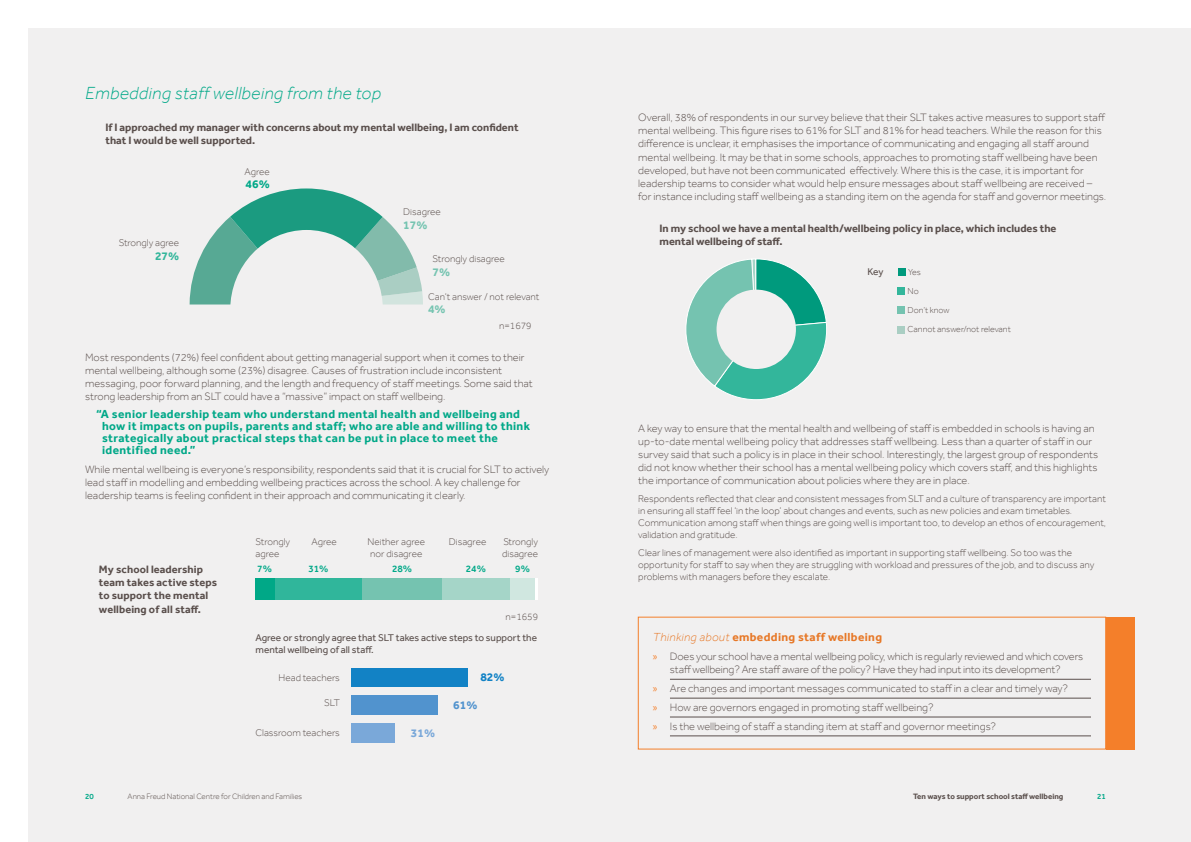
<style>
.page{position:relative;width:1191px;height:842px;background:#fff}
.page>*{position:absolute;margin:0;border:0;box-sizing:border-box;transform-origin:0 0}
.Heading_2{font:italic 300 18px "Effra";letter-spacing:.02em;color:#00a888}
.Heading_3{font:700 12px/12px "Effra";letter-spacing:.03em;color:#00a888}
.Heading_3-2{font:700 12px "Effra";letter-spacing:.03em;color:#e77827}
.Body_copy{font:700 12px "Effra";color:#76c4b1}
.Body_copy-2{font:700 12px "Effra";color:#33b69b}
.Body_copy-3{font:700 12px "Effra";color:#00a888}
.Body_copy-4{font:700 12px "Effra";color:#7aa8d9}
.Body_copy-5{font:700 12px "Effra";color:#5193ce}
.Body_copy-6{font:700 12px "Effra";color:#1282c5}
.Body_copy-7{font:300 11px/13.2px "Effra";color:#5a4f4c}
.Heading_4{font:700 11px/13.2px "Effra";color:#5a4f4c}
.Body_copy-8{font:300 10px/12px "Effra";color:#5a4f4c}
.Body_copy-9{font:10px/12px "Effra";color:#5a4f4c}
.Body_copy-10{font:500 10px "Effra";color:#00a888}
.Body_copy-11{font:300 8.9px "Effra";color:#5a4f4c}
.t1{font:300 8px "Effra";color:#5a4f4c}
.t2{font:700 8px "Effra";color:#5a4f4c}
.t3{font:500 8px "Effra";color:#00a888}
.s1{font-weight:300;font-style:italic}
.s2{font-family:"Myriad Pro";font-weight:400;color:#f47f2a}
</style>
<div class="page">
<div style="left:28px;top:28px;width:1163px;height:814px;background:#f1f0f0"></div>
<div style="left:274px;top:578px;width:88px;height:21px;background:#30b69b"></div>
<div style="left:442px;top:578px;width:68px;height:21px;background:#a5d5c8"></div>
<div style="left:362px;top:578px;width:80px;height:21px;background:#75c3b0"></div>
<div style="left:510px;top:578px;width:25px;height:21px;background:#d0e7e0"></div>
<hr style="left:535px;top:578px;width:3px;height:21px;background:#fff">
<div style="left:255px;top:578px;width:19px;height:21px;background:#00a887"></div>
<svg style="left:190px;top:188px;width:233px;height:117px"></svg>
<div style="left:351px;top:723px;width:44px;height:19px;background:#7aa8d9"></div>
<div style="left:351px;top:695px;width:86px;height:19px;background:#5193ce"></div>
<div style="left:351px;top:668px;width:116px;height:19px;background:#1282c5"></div>
<svg style="left:686px;top:259px;width:141px;height:141px"></svg>
<div style="left:716px;top:290px;width:80px;height:79px;background:#f1f0f0;border-radius:50%"></div>
<div style="left:898px;top:268px;width:7px;height:8px;background:#009a7d"></div>
<div style="left:897px;top:306px;width:8px;height:8px;background:#75c3b0"></div>
<div style="left:897px;top:326px;width:8px;height:8px;background:#aacec3"></div>
<div style="left:897px;top:287px;width:8px;height:8px;background:#33b69b"></div>
<hr style="left:670px;top:679px;width:421px;height:1px;background:#5a4f4c">
<hr style="left:670px;top:698px;width:421px;height:1px;background:#5a4f4c">
<hr style="left:670px;top:717px;width:421px;height:1px;background:#5a4f4c">
<hr style="left:670px;top:736px;width:421px;height:1px;background:#5a4f4c">
<div style="left:1106px;top:617px;width:28px;height:132px;background:#f47f2a"></div>
<p class="Heading_2" style="left:85px;top:83px;width:297px">Embedding staff wellbeing from the top</p>
<p class="Heading_4" style="left:105px;top:120px;width:415px">If I approached my manager with concerns about my mental wellbeing, I am confident that I would be well supported.</p>
<p class="Body_copy-8" style="left:119px;top:236px;width:62px">Strongly agree</p>
<p class="Body_copy-2" style="left:155px;top:248px;width:26px">27%</p>
<p class="Body_copy-8" style="left:244px;top:165px;width:27px">Agree</p>
<p class="Body_copy-3" style="left:246px;top:177px;width:26px">46%</p>
<p class="Body_copy-8" style="left:403px;top:205px;width:39px">Disagree</p>
<p class="Body_copy" style="left:403px;top:217px;width:26px">17%</p>
<p class="Body_copy-8" style="left:432px;top:253px;width:74px">Strongly disagree</p>
<p class="Body_copy" style="left:432px;top:265px;width:19px">7%</p>
<p class="Body_copy-8" style="left:428px;top:290px;width:113px">Can’t answer / not relevant</p>
<p class="Body_copy" style="left:428px;top:302px;width:19px">4%</p>
<p class="Body_copy-8" style="left:499px;top:320px;width:34px">n=1679</p>
<p class="Body_copy-7" style="left:85px;top:350px;width:449px">Most respondents (72%) feel confident about getting managerial support when it comes to their mental wellbeing, although some (23%) disagree. Causes of frustration include inconsistent messaging, poor forward planning, and the length and frequency of staff meetings. Some said that strong leadership from an SLT could have a “massive” impact on staff wellbeing.</p>
<p class="Heading_3" style="left:102px;top:408px;width:429px;text-indent:-6px">“A senior leadership team who understand mental health and wellbeing and how it impacts on pupils, parents and staff; who are able and willing to think strategically about practical steps that can be put in place to meet the identified need.”</p>
<p class="Body_copy-7" style="left:85px;top:462px;width:466px">While mental wellbeing is everyone’s responsibility, respondents said that it is crucial for SLT to actively lead staff in modelling and embedding wellbeing practices across the school. A key challenge for leadership teams is feeling confident in their approach and communicating it clearly.</p>
<p class="Heading_4" style="left:99px;top:563px;width:120px">My school leadership team takes active steps to support the mental wellbeing of all staff.</p>
<p class="Body_copy-8" style="left:255px;top:536px;width:36px">Strongly</p>
<p class="Body_copy-8" style="left:311px;top:536px;width:27px">Agree</p>
<p class="Body_copy-8" style="left:449px;top:536px;width:39px">Disagree</p>
<p class="Body_copy-8" style="left:255px;top:548px;width:26px">agree</p>
<p class="Body_copy-8" style="left:367px;top:536px;width:59px">Neither agree nor disagree</p>
<p class="Body_copy-8" style="left:502px;top:536px;width:37px">Strongly disagree</p>
<p class="Body_copy-10" style="left:257px;top:563px;width:16px">7%</p>
<p class="Body_copy-10" style="left:308px;top:563px;width:22px">31%</p>
<p class="Body_copy-10" style="left:392px;top:563px;width:22px">28%</p>
<p class="Body_copy-10" style="left:466px;top:563px;width:22px">24%</p>
<p class="Body_copy-10" style="left:515px;top:563px;width:16px">9%</p>
<p class="Body_copy-8" style="left:505px;top:610px;width:34px">n=1659</p>
<p class="Body_copy-9" style="left:255px;top:631px;width:283px">Agree or strongly agree that SLT takes active steps to support the mental wellbeing of all staff.</p>
<p class="Body_copy-8" style="left:278px;top:671px;width:63px">Head teachers</p>
<p class="Body_copy-6" style="left:480px;top:670px;width:26px">82%</p>
<p class="Body_copy-8" style="left:324px;top:697px;width:17px">SLT</p>
<p class="Body_copy-5" style="left:453px;top:698px;width:26px">61%</p>
<p class="Body_copy-8" style="left:255px;top:727px;width:86px">Classroom teachers</p>
<p class="Body_copy-4" style="left:411px;top:726px;width:26px">31%</p>
<p class="Body_copy-7" style="left:638px;top:111px;width:469px">Overall, 38% of respondents in our survey believe that their SLT takes active measures to support staff mental wellbeing. This figure rises to 61% for SLT and 81% for head teachers. While the reason for this difference is unclear, it emphasises the importance of communicating and engaging all staff around mental wellbeing. It may be that in some schools, approaches to promoting staff wellbeing have been developed, but have not been communicated effectively. Where this is the case, it is important for leadership teams to consider what would help ensure messages about staff wellbeing are received – for instance including staff wellbeing as a standing item on the agenda for staff and governor meetings.</p>
<p class="Heading_4" style="left:659px;top:221px;width:398px">In my school we have a mental health/wellbeing policy in place, which includes the mental wellbeing of staff.</p>
<p class="Body_copy-11" style="left:908px;top:267px;width:14px">Yes</p>
<p class="Body_copy-11" style="left:907px;top:304px;width:43px">Don’t know</p>
<p class="Body_copy-11" style="left:907px;top:324px;width:105px">Cannot answer/not relevant</p>
<p class="Body_copy-9" style="left:867px;top:266px;width:17px">Key</p>
<p class="Body_copy-11" style="left:907px;top:286px;width:13px">No</p>
<p class="Body_copy-7" style="left:638px;top:421px;width:461px">A key way to ensure that the mental health and wellbeing of staff is embedded in schools is having an up-to-date mental wellbeing policy that addresses staff wellbeing. Less than a quarter of staff in our survey said that such a policy is in place in their school. Interestingly, the largest group of respondents did not know whether their school has a mental wellbeing policy which covers staff, and this highlights the importance of communication about policies where they are in place.</p>
<p class="Body_copy-8" style="left:638px;top:493px;width:469px">Respondents reflected that clear and consistent messages from SLT and a culture of transparency are important in ensuring all staff feel ‘in the loop’ about changes and events, such as new policies and exam timetables.<br>Communication among staff when things are going well is important too, to develop an ethos of encouragement, validation and gratitude.</p>
<p class="Body_copy-8" style="left:638px;top:546px;width:457px">Clear lines of management were also identified as important in supporting staff wellbeing. So too was the opportunity for staff to say when they are struggling with workload and pressures of the job, and to discuss any problems with managers before they escalate.</p>
<p class="Heading_3-2" style="left:653px;top:630px;width:231px"><span class="s1">Thinking about</span> embedding staff wellbeing</p>
<p class="Body_copy-7" style="left:653px;top:650px;width:431px;text-align:center"><span class="s2">»</span> Does your school have a mental wellbeing policy, which is regularly reviewed and which covers staff wellbeing? Are staff aware of the policy? Have they had input into its development?</p>
<p class="Body_copy-7" style="left:653px;top:682px;width:417px"><span class="s2">»</span> Are changes and important messages communicated to staff in a clear and timely way?</p>
<p class="Body_copy-7" style="left:653px;top:701px;width:282px"><span class="s2">»</span> How are governors engaged in promoting staff wellbeing?</p>
<p class="Body_copy-7" style="left:653px;top:720px;width:344px"><span class="s2">»</span> Is the wellbeing of staff a standing item at staff and governor meetings?</p>
<p class="t3" style="left:85px;top:792px;width:10px">20</p>
<p class="t1" style="left:128px;top:792px;width:176px">Anna Freud National Centre for Children and Families</p>
<p class="t2" style="left:913px;top:792px;width:152px">Ten ways to support school staff wellbeing</p>
<p class="t3" style="left:1097px;top:792px;width:10px">21</p>
</div>
